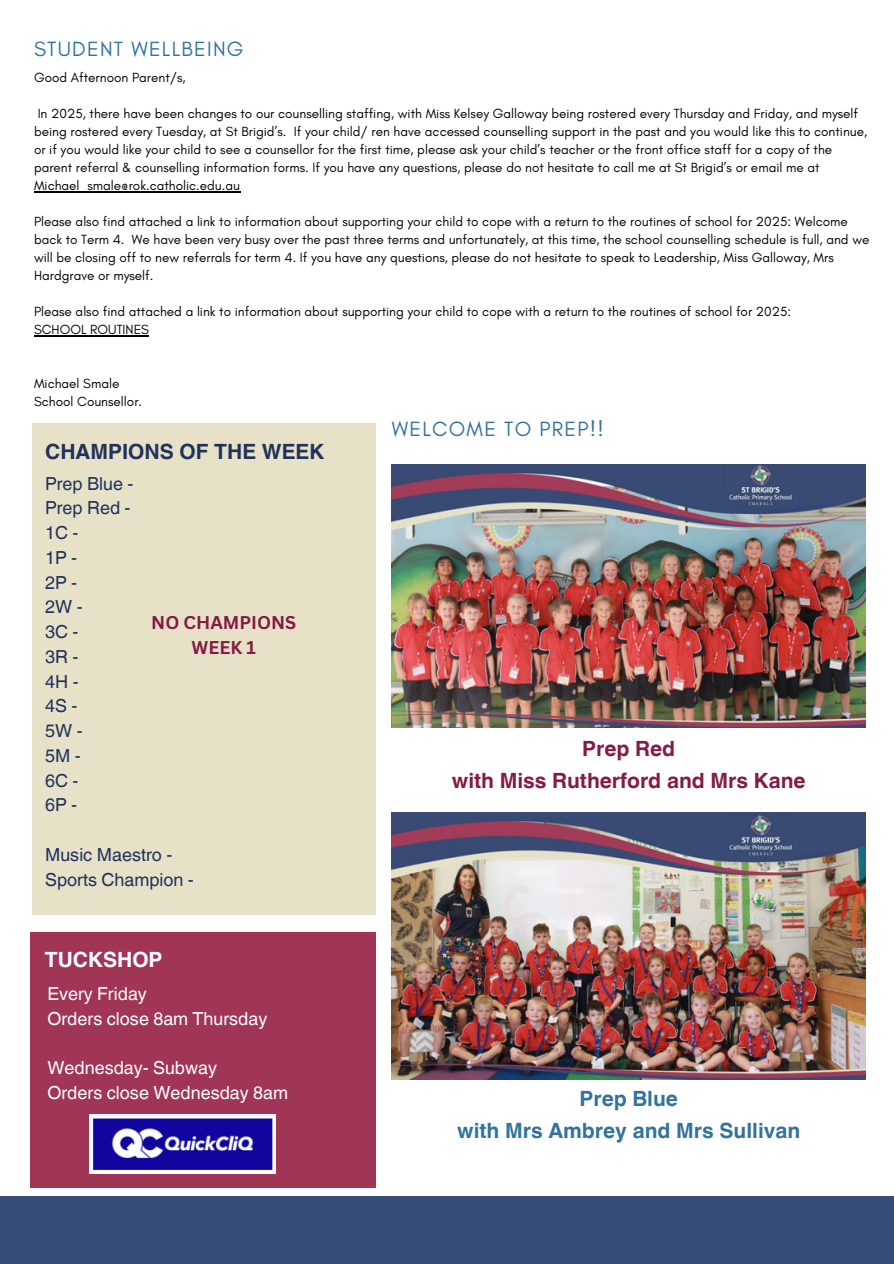
<style>
.page{position:relative;width:894px;height:1264px;background:#fff}
.page>*{position:absolute;margin:0;border:0;box-sizing:border-box;transform-origin:0 0}
.t1{font:700 21px/31.5px "Helvetica World";color:#861a44;text-align:center}
.t2{font:700 21px/31.5px "Helvetica World";color:#31739d;text-align:center}
.t3{font:21px "Glacial Indifference";letter-spacing:.06em;color:#31739d}
.t4{font:700 21px "Helvetica World";color:#20325d}
.t5{font:700 21px "Helvetica World";color:#fff}
.t6{font:18px/24.8px "Helvetica World";color:#20325d}
.t7{font:18px/24.8px "Helvetica World";color:#fff}
.t8{font:700 18px/24.8px "Canva Sans";color:#861a44;text-align:center}
.t9{font:13.5px/18px "Glacial Indifference";color:#000}
</style>
<div class="page">
<div style="left:0;top:1196px;width:893px;height:67px;background:#364b75"></div>
<div style="left:30px;top:932px;width:345px;height:255px;background:#a03556"></div>
<img style="left:89px;top:1114px;width:186px;height:59px">
<div style="left:32px;top:423px;width:343px;height:491px;background:#e7e2c7"></div>
<img style="left:391px;top:464px;width:474px;height:263px">
<img style="left:391px;top:812px;width:474px;height:267px">
<hr style="left:34px;top:191px;width:206px;height:1px;background:#000">
<hr style="left:34px;top:335px;width:115px;height:1px;background:#000">
<h2 class="t3" style="left:34px;top:36px;width:211px">STUDENT WELLBEING</h2>
<p class="t9" style="left:34px;top:69px;width:153px">Good Afternoon Parent/s,</p>
<h5 class="t9" style="left:34px;top:105px;width:834px">In 2025, there have been changes to our counselling staffing, with Miss Kelsey Galloway being rostered every Thursday and Friday, and myself being rostered every Tuesday, at St Brigid’s. If your child/ ren have accessed counselling support in the past and you would like this to continue, or if you would like your child to see a counsellor for the first time, please ask your child’s teacher or the front office staff for a copy of the parent referral &amp; counselling information forms. If you have any questions, please do not hesitate to call me at St Brigid’s or email me at Michael_smale@rok.catholic.edu.au</h5>
<h5 class="t9" style="left:34px;top:213px;width:836px">Please also find attached a link to information about supporting your child to cope with a return to the routines of school for 2025: Welcome back to Term 4. We have been very busy over the past three terms and unfortunately, at this time, the school counselling schedule is full, and we will be closing off to new referrals for term 4. If you have any questions, please do not hesitate to speak to Leadership, Miss Galloway, Mrs Hardgrave or myself.</h5>
<h4 class="t9" style="left:34px;top:303px;width:758px">Please also find attached a link to information about supporting your child to cope with a return to the routines of school for 2025:</h4>
<h1 class="t9" style="left:34px;top:321px;width:116px">SCHOOL ROUTINES</h1>
<h5 class="t9" style="left:34px;top:375px;width:87px">Michael Smale</h5>
<h5 class="t9" style="left:34px;top:393px;width:110px">School Counsellor.</h5>
<p class="t4" style="left:45px;top:434px;width:281px">CHAMPIONS OF THE WEEK</p>
<p class="t6" style="left:45px;top:471px;width:90px">Prep Blue -<br>Prep Red -<br>1C -<br>1P -<br>2P -<br>2W -<br>3C -<br>3R -<br>4H -<br>4S -<br>5W -<br>5M -<br>6C -<br>6P -</p>
<p class="t6" style="left:45px;top:842px;width:150px">Music Maestro -<br>Sports Champion -</p>
<p class="t8" style="left:151px;top:610px;width:146px">NO CHAMPIONS<br>WEEK 1</p>
<p class="t5" style="left:45px;top:942px;width:119px">TUCKSHOP</p>
<p class="t7" style="left:47px;top:981px;width:221px">Every Friday<br>Orders close 8am Thursday</p>
<p class="t7" style="left:47px;top:1055px;width:242px">Wednesday- Subway<br>Orders close Wednesday 8am</p>
<p class="t3" style="left:391px;top:415px;width:213px">WELCOME TO PREP!!</p>
<h2 class="t1" style="left:451px;top:730px;width:355px">Prep Red<br>with Miss Rutherford and Mrs Kane</h2>
<p class="t2" style="left:457px;top:1080px;width:344px">Prep Blue<br>with Mrs Ambrey and Mrs Sullivan</p>
</div>
